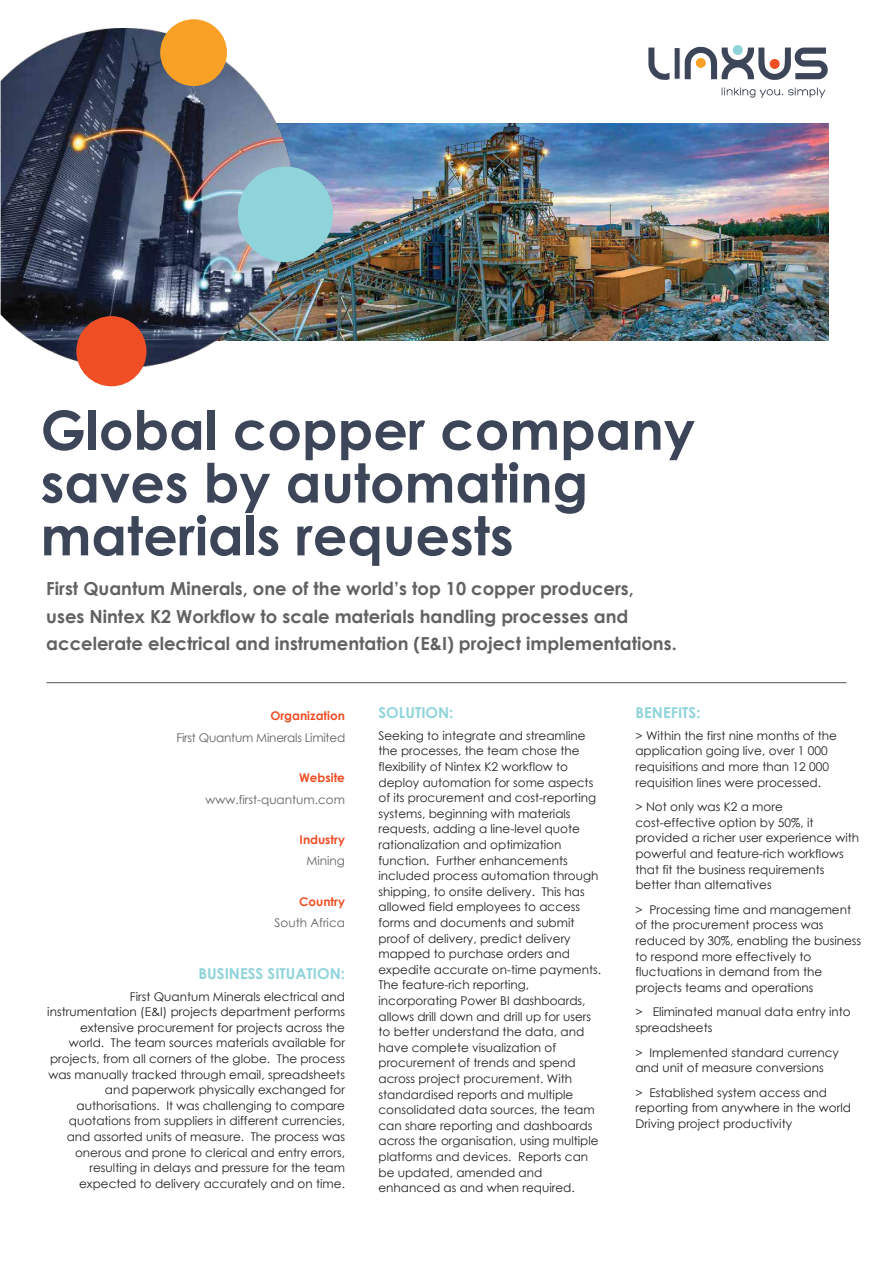
<style>
.page{position:relative;width:893px;height:1263px;background:#fff}
.page>*{position:absolute;margin:0;border:0;box-sizing:border-box;transform-origin:0 0}
.t1{font:700 54px/52.8px "Century Gothic";color:#3d4659}
.t2{font:700 18px/27.6px "Century Gothic";color:#616262}
.t3{font:700 15px "Century Gothic";color:#8fd4da}
.t4{font:12px/15.6px "Century Gothic";color:#231f20}
.t5{font:12px "Century Gothic";color:#616262}
.t6{font:700 12px "Century Gothic";color:#f04e25}
.t7{font:12px "Century Gothic";letter-spacing:-.02em;color:#616262}
</style>
<div class="page">
<img style="left:293px;top:123px;width:535px;height:217px">
<svg style="left:674px;top:48px;width:6px;height:31px"></svg>
<svg style="left:648px;top:48px;width:21px;height:32px"></svg>
<svg style="left:733px;top:45px;width:10px;height:10px"></svg>
<svg style="left:685px;top:47px;width:143px;height:33px"></svg>
<svg style="left:722px;top:87px;width:103px;height:11px"></svg>
<img style="left:0;top:29px;width:293px;height:338px">
<div style="left:160px;top:19px;width:67px;height:67px;background:#f9a026;border-radius:50%"></div>
<div style="left:76px;top:316px;width:71px;height:70px;background:#f04e25;border-radius:50%"></div>
<div style="left:238px;top:167px;width:95px;height:95px;background:#8fd4da;border-radius:50%"></div>
<hr style="left:46px;top:682px;width:800px;height:1px;background:#575757">
<h1 class="t1" style="left:41px;top:401px;width:656px">Global copper company saves by automating materials requests</h1>
<h2 class="t2" style="left:46px;top:574px;width:632px">First Quantum Minerals, one of the world’s top 10 copper producers,<br>uses Nintex K2 Workflow to scale materials handling processes and accelerate electrical and instrumentation (E&amp;I) project implementations.</h2>
<p class="t6" style="left:270px;top:707px;width:76px">Organization</p>
<p class="t7" style="left:176px;top:729px;width:170px">First Quantum Minerals Limited</p>
<p class="t6" style="left:299px;top:768px;width:47px">Website</p>
<p class="t5" style="left:205px;top:791px;width:141px">www.first-quantum.com</p>
<p class="t6" style="left:300px;top:830px;width:47px">Industry</p>
<p class="t5" style="left:306px;top:853px;width:40px">Mining</p>
<p class="t6" style="left:299px;top:892px;width:47px">Country</p>
<p class="t5" style="left:275px;top:914px;width:72px">South Africa</p>
<p class="t3" style="left:199px;top:962px;width:148px">BUSINESS SITUATION:</p>
<p class="t4" style="left:47px;top:988px;width:299px;text-align:right">First Quantum Minerals electrical and instrumentation (E&amp;I) projects department performs extensive procurement for projects across the world. The team sources materials available for projects, from all corners of the globe. The process was manually tracked through email, spreadsheets and paperwork physically exchanged for authorisations. It was challenging to compare quotations from suppliers in different currencies, and assorted units of measure. The process was onerous and prone to clerical and entry errors, resulting in delays and pressure for the team expected to delivery accurately and on time.</p>
<p class="t3" style="left:378px;top:701px;width:76px">SOLUTION:</p>
<p class="t4" style="left:378px;top:727px;width:224px">Seeking to integrate and streamline the processes, the team chose the flexibility of Nintex K2 workflow to deploy automation for some aspects of its procurement and cost-reporting systems, beginning with materials requests, adding a line-level quote rationalization and optimization function. Further enhancements included process automation through shipping, to onsite delivery. This has allowed field employees to access forms and documents and submit proof of delivery, predict delivery mapped to purchase orders and expedite accurate on-time payments.<br>The feature-rich reporting, incorporating Power BI dashboards, allows drill down and drill up for users to better understand the data, and have complete visualization of procurement of trends and spend across project procurement. With standardised reports and multiple consolidated data sources, the team can share reporting and dashboards across the organisation, using multiple platforms and devices. Reports can be updated, amended and enhanced as and when required.</p>
<p class="t3" style="left:635px;top:701px;width:67px">BENEFITS:</p>
<p class="t4" style="left:635px;top:727px;width:203px">&gt; Within the first nine months of the application going live, over 1 000 requisitions and more than 12 000 requisition lines were processed.</p>
<p class="t4" style="left:635px;top:799px;width:225px">&gt; Not only was K2 a more cost-effective option by 50%, it provided a richer user experience with powerful and feature-rich workflows that fit the business requirements better than alternatives</p>
<p class="t4" style="left:635px;top:901px;width:227px">&gt; Processing time and management of the procurement process was reduced by 30%, enabling the business to respond more effectively to fluctuations in demand from the projects teams and operations</p>
<p class="t4" style="left:635px;top:1004px;width:217px">&gt; Eliminated manual data entry into spreadsheets</p>
<p class="t4" style="left:635px;top:1044px;width:205px">&gt; Implemented standard currency and unit of measure conversions</p>
<p class="t4" style="left:635px;top:1084px;width:217px">&gt; Established system access and reporting from anywhere in the world<br>Driving project productivity</p>
</div>
